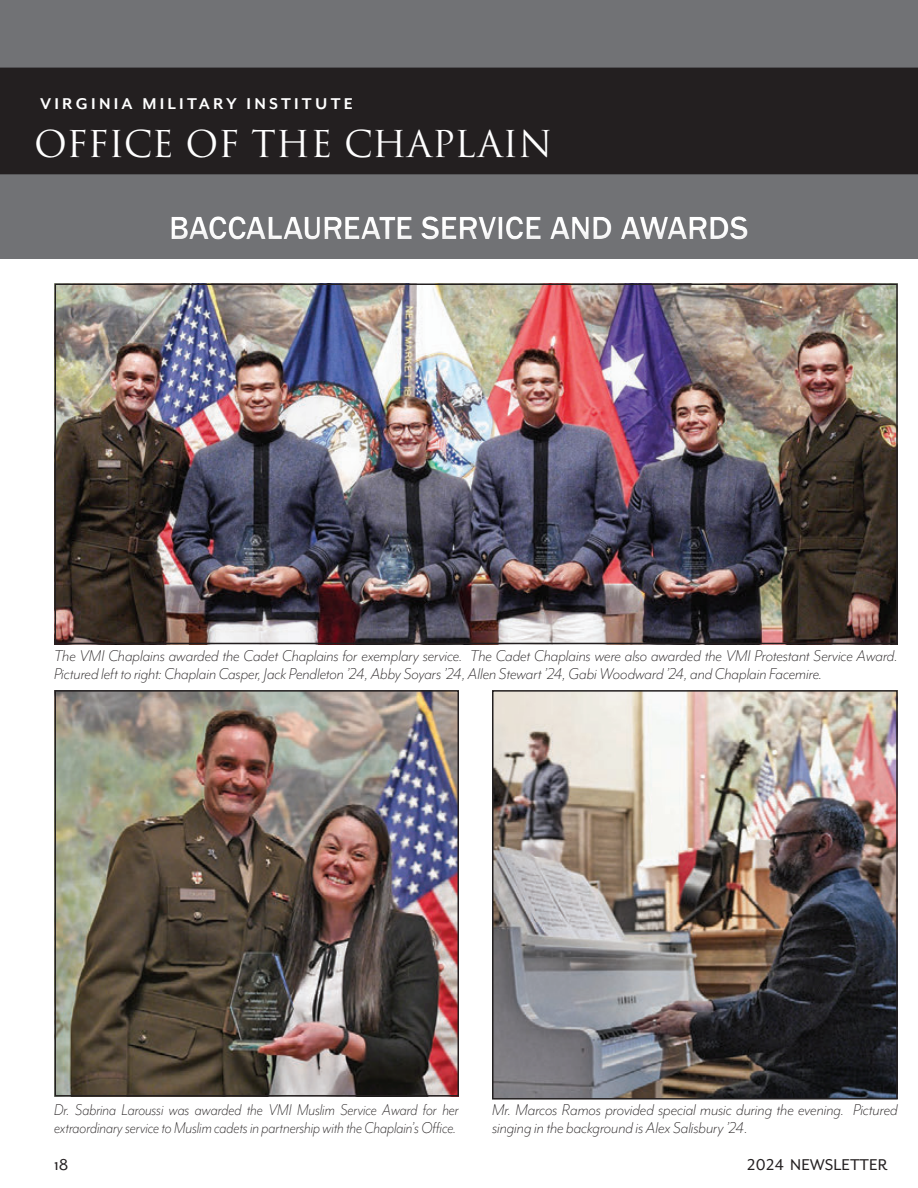
<style>
.page{position:relative;width:918px;height:1188px;background:#fff}
.page>*{position:absolute;margin:0;border:0;box-sizing:border-box;transform-origin:0 0}
.t1{font:36px "Trajan Pro 3";letter-spacing:-.01em;color:#fff}
.t2{font:500 33px "Franklin Gothic";letter-spacing:-.005em;color:#fff}
.t3{font:italic 300 18px/18px "Mr Eaves Mod OT";letter-spacing:-.005em;color:#231f20}
.t4{font:italic 300 18px/18px "Mr Eaves Mod OT";letter-spacing:-.005em;color:#231f20;scale:.93 1}
.t5{font:700 18px "Mr Eaves Mod OT";letter-spacing:.18em;color:#fff}
.t6{font:18px "Mr Eaves San OT";color:#231f20}
</style>
<div class="page">
<div style="left:0;top:0;width:918px;height:259px;background:#717275"></div>
<div style="left:0;top:68px;width:918px;height:106px;background:#231f20"></div>
<img style="left:57px;top:287px;width:838px;height:354px">
<div style="left:54px;top:284px;width:844px;height:360px;border:2px solid #231f20"></div>
<img style="left:57px;top:693px;width:399px;height:401px">
<div style="left:54px;top:690px;width:405px;height:407px;border:2px solid #231f20"></div>
<img style="left:495px;top:693px;width:400px;height:404px">
<div style="left:492px;top:690px;width:406px;height:410px;border:2px solid #231f20"></div>
<p class="t5" style="left:40px;top:94px;width:314px">VIRGINIA MILITARY INSTITUTE</p>
<h1 class="t1" style="left:34px;top:119px;width:520px">OFFICE OF THE CHAPLAIN</h1>
<h2 class="t2" style="left:169px;top:208px;width:581px">BACCALAUREATE SERVICE AND AWARDS</h2>
<p class="t3" style="left:54px;top:646px;width:845px">The VMI Chaplains awarded the Cadet Chaplains for exemplary service. The Cadet Chaplains were also awarded the VMI Protestant Service Award.<br>Pictured left to right: Chaplain Casper, Jack Pendleton ’24, Abby Soyars ’24, Allen Stewart ’24, Gabi Woodward ’24, and Chaplain Facemire.</p>
<p class="t4" style="left:54px;top:1100px;width:437px">Dr. Sabrina Laroussi was awarded the VMI Muslim Service Award for her extraordinary service to Muslim cadets in partnership with the Chaplain’s Office.</p>
<p class="t3" style="left:492px;top:1100px;width:407px">Mr. Marcos Ramos provided special music during the evening. Pictured singing in the background is Alex Salisbury ’24.</p>
<p class="t6" style="left:54px;top:1154px;width:16px">18</p>
<p class="t6" style="left:747px;top:1154px;width:142px">2024 NEWSLETTER</p>
</div>
